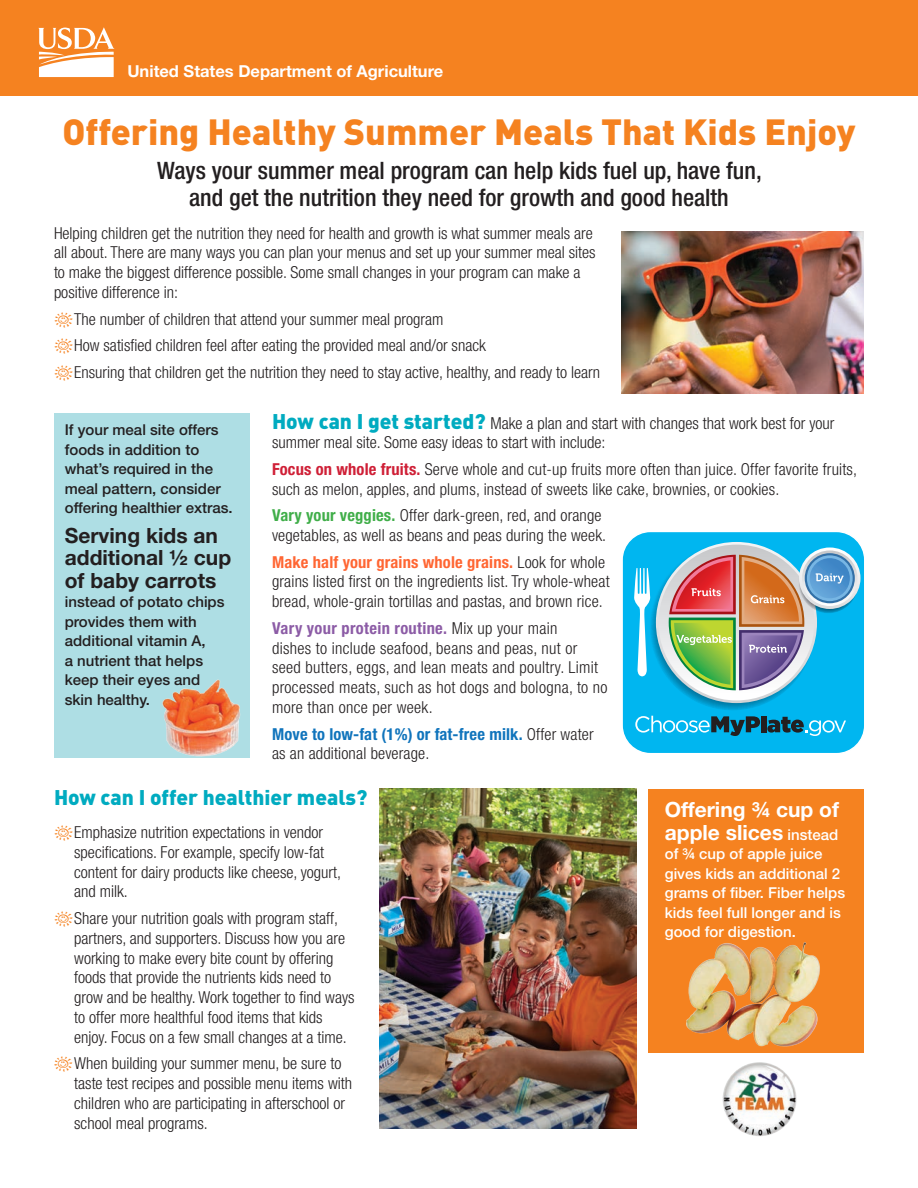
<style>
.page{position:relative;width:918px;height:1188px;background:#fff}
.page>*{position:absolute;margin:0;border:0;box-sizing:border-box;transform-origin:0 0}
.t1{font:900 36px "DIN";color:#f58220}
.t2{font:500 condensed 24px/27px "Helvetica Neue LT Std";color:#231f20;text-align:center}
.t3{font:900 21px "DIN";color:#00abc0}
.t4{font:700 21px/22.5px "Helvetica Neue LT Std";color:#231f20}
.t5{font:700 21px/22.5px "Helvetica Neue LT Std";color:#fff}
.t6{font:300 condensed 16.5px/19.8px "Helvetica Neue LT Std";color:#231f20}
.t7{font:300 condensed 16.5px/19.8px "Helvetica Neue LT Std";letter-spacing:.02em;color:#231f20}
.t8{font:700 16.5px "Helvetica Neue LT Std";color:#fff}
.t9{font:500 15px/19.5px "Helvetica Neue LT Std";color:#231f20}
.t10{font:500 15px/19.5px "Helvetica Neue LT Std";color:#fff}
.s1{font-weight:700;color:#cf1f36}
.s2{font-weight:700;color:#40ae49}
.s3{font-weight:700;color:#f63}
.s4{font-weight:700;color:#8c5ca6}
.s5{font-weight:700;color:#1074bc}
.s6{font-weight:500;font-size:15px}
</style>
<div class="page">
<div style="left:0;top:0;width:918px;height:95px;background:#f58220"></div>
<div style="left:648px;top:789px;width:216px;height:263px;background:#f58220"></div>
<svg style="left:38px;top:27px;width:77px;height:50px"></svg>
<img style="left:621px;top:231px;width:243px;height:162px">
<div style="left:54px;top:414px;width:196px;height:344px;background:#aedee4"></div>
<img style="left:162px;top:679px;width:79px;height:78px">
<svg style="left:622px;top:532px;width:242px;height:221px;fill:#00b6f0"></svg>
<svg style="left:799px;top:547px;width:62px;height:62px"></svg>
<svg style="left:802px;top:550px;width:56px;height:56px"></svg>
<svg style="left:805px;top:553px;width:50px;height:50px"></svg>
<svg style="left:807px;top:555px;width:46px;height:46px"></svg>
<svg style="left:810px;top:558px;width:40px;height:40px"></svg>
<svg style="left:635px;top:716px;width:125px;height:20px"></svg>
<div style="left:761px;top:716px;width:5px;height:16px;background:#231f20"></div>
<svg style="left:767px;top:717px;width:79px;height:19px"></svg>
<svg style="left:634px;top:543px;width:209px;height:167px"></svg>
<img style="left:380px;top:789px;width:256px;height:339px">
<img style="left:679px;top:942px;width:148px;height:111px">
<img style="left:723px;top:1062px;width:74px;height:74px;border-radius:37px">
<p class="t8" style="left:127px;top:60px;width:317px">United States Department of Agriculture</p>
<h1 class="t1" style="left:63px;top:108px;width:794px">Offering Healthy Summer Meals That Kids Enjoy</h1>
<h2 class="t2" style="left:157px;top:156px;width:606px">Ways your summer meal program can help kids fuel up, have fun, and get the nutrition they need for growth and good health</h2>
<p class="t6" style="left:54px;top:223px;width:543px">Helping children get the nutrition they need for health and growth is what summer meals are all about. There are many ways you can plan your menus and set up your summer meal sites to make the biggest difference possible. Some small changes in your program can make a positive difference in:</p>
<p class="t6" style="left:74px;top:309px;width:371px">The number of children that attend your summer meal program</p>
<p class="t6" style="left:74px;top:335px;width:413px">How satisfied children feel after eating the provided meal and/or snack</p>
<p class="t6" style="left:74px;top:362px;width:527px">Ensuring that children get the nutrition they need to stay active, healthy, and ready to learn</p>
<h3 class="t3" style="left:272px;top:407px;width:215px">How can I get started?</h3>
<p class="t6" style="left:272px;top:413px;width:564px;text-indent:218px">Make a plan and start with changes that work best for your summer meal site. Some easy ideas to start with include:</p>
<p class="t6" style="left:272px;top:459px;width:587px"><span class="s1">Focus on whole fruits.</span> Serve whole and cut-up fruits more often than juice. Offer favorite fruits, such as melon, apples, and plums, instead of sweets like cake, brownies, or cookies.</p>
<p class="t6" style="left:272px;top:505px;width:336px"><span class="s2">Vary your veggies.</span> Offer dark-green, red, and orange vegetables, as well as beans and peas during the week.</p>
<p class="t6" style="left:272px;top:552px;width:339px"><span class="s3">Make half your grains whole grains.</span> Look for whole grains listed first on the ingredients list. Try whole-wheat bread, whole-grain tortillas and pastas, and brown rice.</p>
<p class="t7" style="left:272px;top:618px;width:337px"><span class="s4">Vary your protein routine.</span> Mix up your main<br>dishes to include seafood, beans and peas, nut or seed butters, eggs, and lean meats and poultry. Limit processed meats, such as hot dogs and bologna, to no more than once per week.</p>
<p class="t6" style="left:272px;top:724px;width:323px"><span class="s5">Move to low-fat (1%) or fat-free milk.</span> Offer water as an additional beverage.</p>
<h3 class="t3" style="left:54px;top:783px;width:315px">How can I offer healthier meals?</h3>
<p class="t6" style="left:74px;top:822px;width:268px">Emphasize nutrition expectations in vendor specifications. For example, specify low-fat content for dairy products like cheese, yogurt, and milk.</p>
<p class="t6" style="left:74px;top:908px;width:282px">Share your nutrition goals with program staff, partners, and supporters. Discuss how you are working to make every bite count by offering foods that provide the nutrients kids need to grow and be healthy. Work together to find ways to offer more healthful food items that kids enjoy. Focus on a few small changes at a time.</p>
<p class="t6" style="left:74px;top:1053px;width:279px">When building your summer menu, be sure to taste test recipes and possible menu items with children who are participating in afterschool or school meal programs.</p>
<p class="t9" style="left:65px;top:420px;width:169px">If your meal site offers foods in addition to what’s required in the meal pattern, consider offering healthier extras.</p>
<p class="t4" style="left:65px;top:523px;width:168px">Serving kids an additional ½ cup of baby carrots</p>
<p class="t9" style="left:65px;top:592px;width:161px">instead of potato chips provides them with additional vitamin A,<br>a nutrient that helps keep their eyes and skin healthy.</p>
<p class="t5" style="left:665px;top:798px;width:176px">Offering ¾ cup of apple slices <span class="s6">instead</span></p>
<p class="t10" style="left:665px;top:844px;width:182px">of ¾ cup of apple juice gives kids an additional 2 grams of fiber. Fiber helps kids feel full longer and is good for digestion.</p>
</div>
